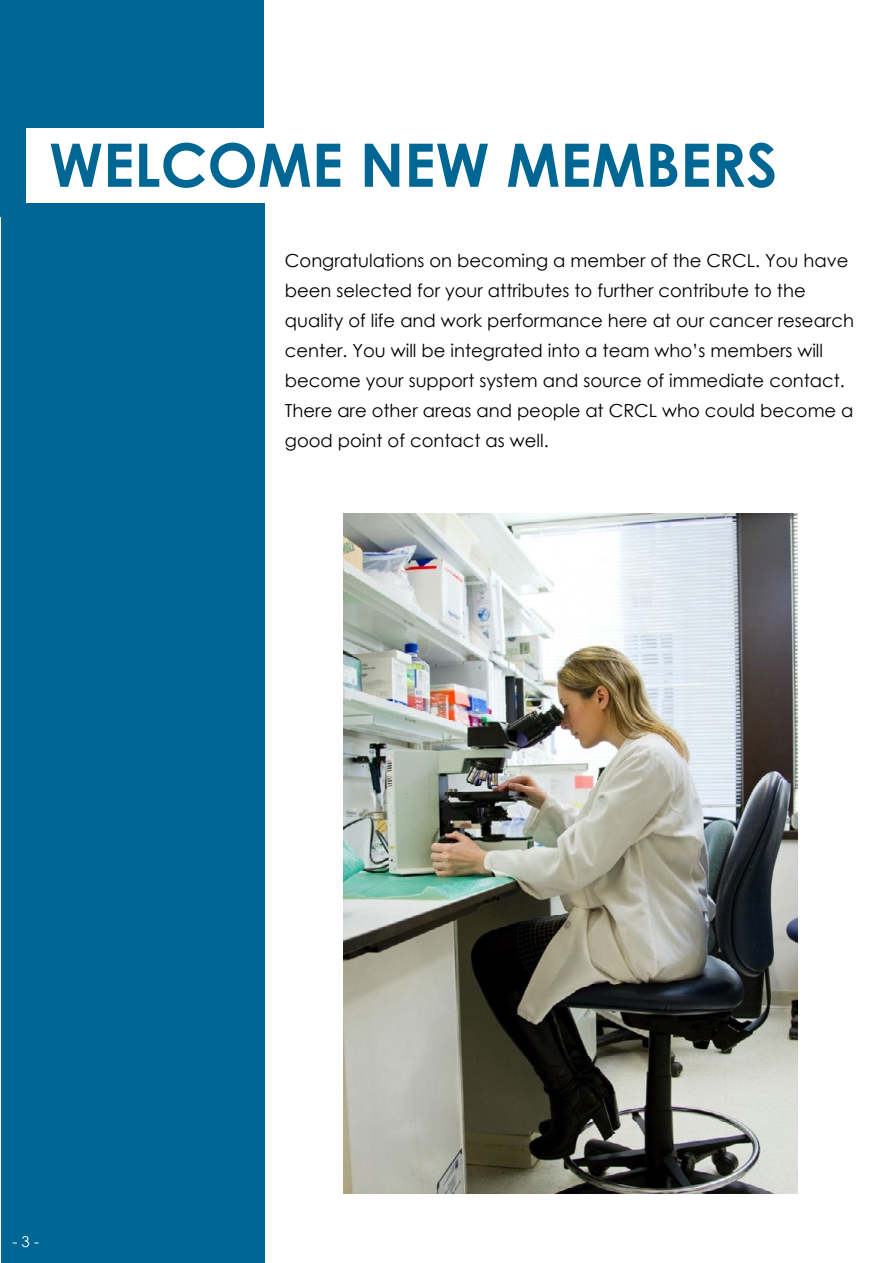
<style>
.page{position:relative;width:893px;height:1263px;background:#fff}
.page>*{position:absolute;margin:0;border:0;box-sizing:border-box;transform-origin:0 0}
.t1{font:700 60px "Century Gothic";color:#006794}
.t2{font:18px/30px "Century Gothic";color:#000}
.t3{font:15px "Century Gothic";color:#fff}
</style>
<div class="page">
<div style="left:1px;top:203px;width:264px;height:1060px;background:#006794"></div>
<div style="left:0;top:0;width:264px;height:128px;background:#006794"></div>
<div style="left:0;top:126px;width:25px;height:91px;background:#006794"></div>
<img style="left:344px;top:513px;width:453px;height:681px">
<h1 class="t1" style="left:49px;top:119px;width:730px">WELCOME NEW MEMBERS</h1>
<p class="t2" style="left:285px;top:245px;width:571px">Congratulations on becoming a member of the CRCL. You have been selected for your attributes to further contribute to the quality of life and work performance here at our cancer research center. You will be integrated into a team who’s members will become your support system and source of immediate contact.<br>There are other areas and people at CRCL who could become a good point of contact as well.</p>
<p class="t3" style="left:12px;top:1231px;width:28px">- 3 -</p>
</div>
